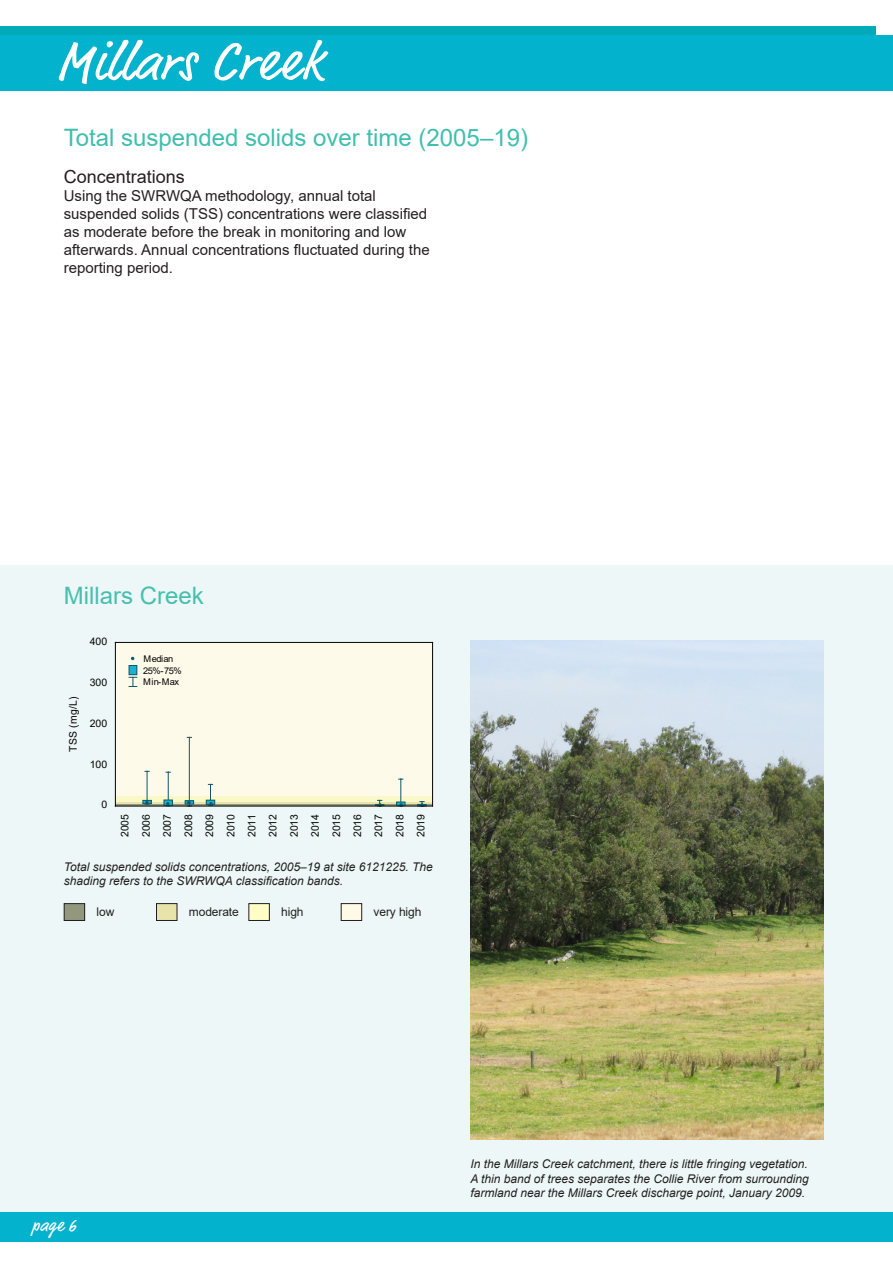
<style>
.page{position:relative;width:893px;height:1263px;background:#fff}
.page>*{position:absolute;margin:0;border:0;box-sizing:border-box;transform-origin:0 0}
.t1{font:54px "Market Web";letter-spacing:.035em;color:#fff}
.heading1{font:24px "Arial";color:#3fbfae}
.body_copy{font:24px "Arial";color:#47bfaf}
.sub-heading{font:18px "Arial";color:#231f20}
.t2{font:18px "Market Web";color:#fff}
.body_copy-2{font:15px/18px "Arial";color:#231f20}
.t3{font:italic 12px/14.4px "Arial";color:#231f20}
.t4{font:12px "Arial";letter-spacing:-.01em;color:#231f20}
.t5{font:10.5px/21.1px "Arial";color:#040503;text-align:justify}
.t6{font:10.35px "Arial";color:#040503}
.t7{font:9.15px/11.9px "Arial";letter-spacing:-.055em;color:#050504}
</style>
<div class="page">
<div style="left:0;top:566px;width:893px;height:646px;background:#edf7f7"></div>
<div style="left:0;top:27px;width:875px;height:64px;background:#00aab8"></div>
<div style="left:0;top:35px;width:893px;height:56px;background:#03b2cd"></div>
<hr style="left:115px;top:804px;width:317px;height:2px;background:#92987f">
<hr style="left:115px;top:802px;width:317px;height:2px;background:#e7e5a9">
<div style="left:115px;top:796px;width:317px;height:6px;background:#fbf8c7"></div>
<div style="left:115px;top:643px;width:317px;height:153px;background:#fdfaea"></div>
<div style="left:129px;top:665px;width:8px;height:10px;background:#1cb2cc"></div>
<div style="left:129px;top:665px;width:8px;height:10px;border:1px solid #10566b"></div>
<svg style="left:129px;top:677px;width:8px;height:10px"></svg>
<hr style="left:147px;top:771px;width:1px;height:33px;background:#14556a">
<div style="left:142px;top:800px;width:10px;height:4px;border:1px solid #14556a"></div>
<svg style="left:143px;top:800px;width:8px;height:5px"></svg>
<hr style="left:168px;top:772px;width:1px;height:34px;background:#14556a">
<div style="left:164px;top:800px;width:8px;height:5px;background:#19b2cc"></div>
<div style="left:164px;top:800px;width:9px;height:6px;border:1px solid #14556a"></div>
<svg style="left:166px;top:802px;width:4px;height:4px"></svg>
<hr style="left:189px;top:737px;width:1px;height:69px;background:#14556a">
<svg style="left:185px;top:800px;width:9px;height:6px"></svg>
<svg style="left:206px;top:784px;width:9px;height:22px"></svg>
<svg style="left:375px;top:800px;width:9px;height:6px"></svg>
<svg style="left:396px;top:779px;width:9px;height:27px"></svg>
<svg style="left:417px;top:801px;width:10px;height:5px"></svg>
<hr style="left:115px;top:806px;width:318px;height:1px;background:#040503">
<hr style="left:115px;top:642px;width:318px;height:1px;background:#040503">
<hr style="left:115px;top:642px;width:1px;height:164px;background:#040503">
<hr style="left:432px;top:642px;width:1px;height:164px;background:#040503">
<div style="left:0;top:1212px;width:893px;height:30px;background:#03b2cd"></div>
<img style="left:470px;top:641px;width:353px;height:499px">
<div style="left:341px;top:903px;width:21px;height:17px;background:#fffae7"></div>
<div style="left:341px;top:903px;width:21px;height:18px;border:1px solid #231f20"></div>
<div style="left:249px;top:903px;width:20px;height:17px;background:#fffec6"></div>
<div style="left:248px;top:903px;width:22px;height:18px;border:1px solid #231f20"></div>
<div style="left:156px;top:903px;width:21px;height:17px;background:#e8e3a9"></div>
<div style="left:156px;top:903px;width:21px;height:18px;border:1px solid #231f20"></div>
<div style="left:64px;top:903px;width:21px;height:17px;background:#92977e"></div>
<div style="left:64px;top:903px;width:21px;height:18px;border:1px solid #231f20"></div>
<p class="t1" style="left:57px;top:30px;width:267px">Millars Creek</p>
<p class="heading1" style="left:64px;top:121px;width:466px">Total suspended solids over time (2005–19)</p>
<p class="sub-heading" style="left:64px;top:164px;width:123px">Concentrations</p>
<p class="body_copy-2" style="left:64px;top:187px;width:368px">Using the SWRWQA methodology, annual total suspended solids (TSS) concentrations were classified as moderate before the break in monitoring and low afterwards. Annual concentrations fluctuated during the reporting period.</p>
<p class="body_copy" style="left:64px;top:579px;width:141px">Millars Creek</p>
<p class="t6" style="left:90px;top:634px;width:19px">400</p>
<p class="t5" style="left:63px;top:752px;width:57px;rotate:-90deg">TSS (mg/L)</p>
<p class="t6" style="left:90px;top:675px;width:19px">300</p>
<p class="t6" style="left:90px;top:716px;width:19px">200</p>
<p class="t6" style="left:90px;top:757px;width:19px">100</p>
<p class="t6" style="left:101px;top:798px;width:7px">0</p>
<p class="t7" style="left:143px;top:652px;width:40px">Median<br>25%-75%<br>Min-Max</p>
<p class="t5" style="left:114px;top:837px;width:25px;rotate:-90deg">2005<br>2006<br>2007<br>2008<br>2009<br>2010<br>2011<br>2012<br>2013<br>2014<br>2015<br>2016<br>2017<br>2018<br>2019</p>
<p class="t3" style="left:64px;top:859px;width:371px">Total suspended solids concentrations, 2005–19 at site 6121225. The shading refers to the SWRWQA classification bands.</p>
<p class="t4" style="left:97px;top:904px;width:19px">low</p>
<p class="t4" style="left:189px;top:904px;width:51px">moderate</p>
<p class="t4" style="left:281px;top:904px;width:24px">high</p>
<p class="t4" style="left:374px;top:904px;width:49px">very high</p>
<p class="t2" style="left:32px;top:1215px;width:46px">page 6</p>
<p class="t3" style="left:470px;top:1157px;width:340px;text-align:justify">In the Millars Creek catchment, there is little fringing vegetation.<br>A thin band of trees separates the Collie River from surrounding farmland near the Millars Creek discharge point, January 2009.</p>
</div>
